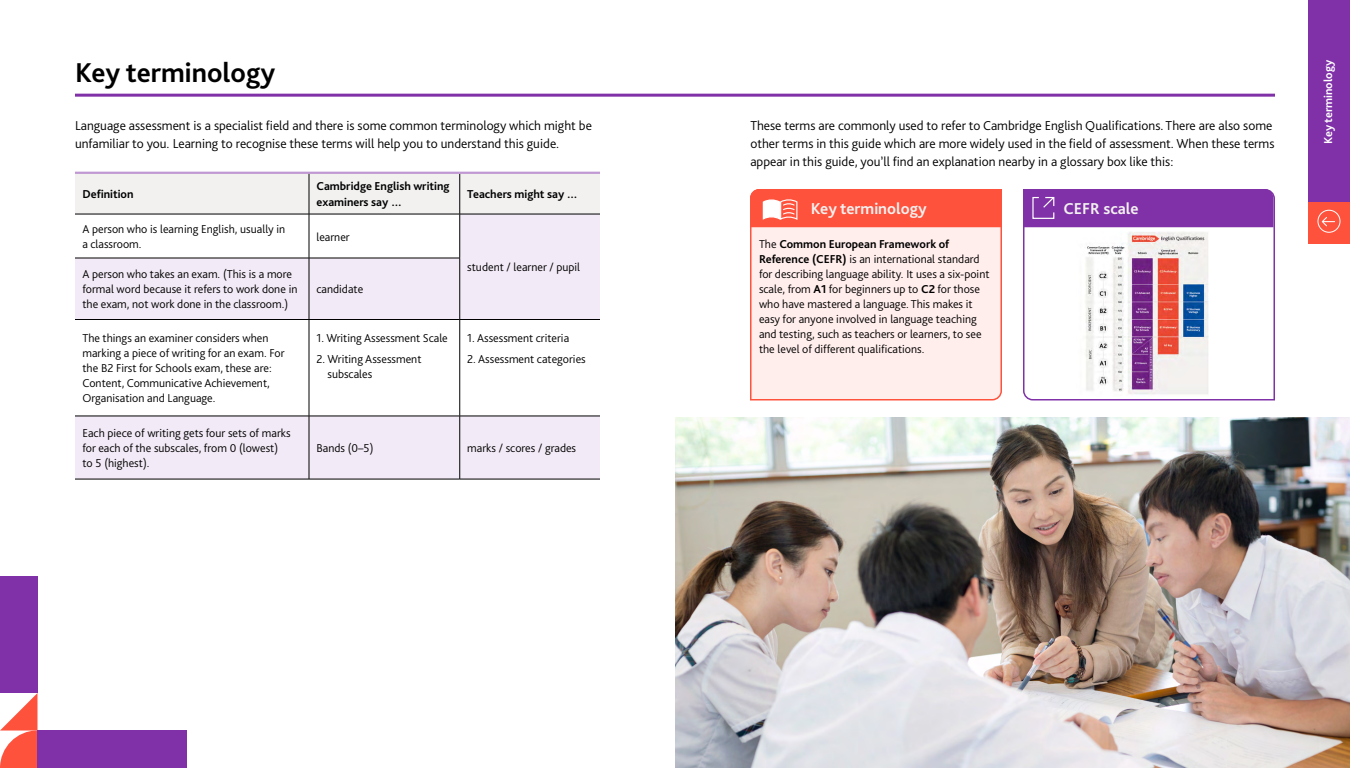
<style>
.page{position:relative;width:1350px;height:768px;background:#fff}
.page>*{position:absolute;margin:0;border:0;box-sizing:border-box;transform-origin:0 0}
.t1{font:700 28.5px "Bliss Pro";color:#000}
.t2{font:700 16.5px "Bliss Pro";color:#f2f1f0}
.t3{font:300 13.5px/18px "Bliss Pro";color:#000}
.t4{font:300 12px/15px "Bliss Pro";color:#000}
.t5{font:700 12px/15.8px "Bliss Pro";color:#000}
.t6{font:700 12px "Bliss Pro";color:#fff}
.s1{font-weight:700}
</style>
<div class="page">
<hr style="left:75px;top:94px;width:1200px;height:3px;background:#8031a7">
<div style="left:75px;top:174px;width:525px;height:40px;background:#f2f1f0"></div>
<svg style="left:75px;top:215px;width:525px;height:264px;fill:#f2eaf6"></svg>
<hr style="left:75px;top:172px;width:234px;height:2px;background:#c098d3">
<hr style="left:309px;top:172px;width:151px;height:2px;background:#c098d3">
<hr style="left:460px;top:172px;width:140px;height:2px;background:#c098d3">
<hr style="left:309px;top:174px;width:1px;height:40px;background:#000">
<hr style="left:460px;top:174px;width:1px;height:40px;background:#000">
<hr style="left:75px;top:214px;width:234px;height:1px;background:#000">
<hr style="left:309px;top:214px;width:151px;height:1px;background:#000">
<hr style="left:309px;top:214px;width:1px;height:44px;background:#000">
<hr style="left:460px;top:214px;width:140px;height:1px;background:#000">
<hr style="left:460px;top:214px;width:1px;height:44px;background:#000">
<hr style="left:75px;top:258px;width:234px;height:1px;background:#000">
<hr style="left:309px;top:258px;width:151px;height:1px;background:#000">
<hr style="left:309px;top:258px;width:1px;height:61px;background:#000">
<hr style="left:460px;top:258px;width:1px;height:61px;background:#000">
<hr style="left:75px;top:319px;width:234px;height:1px;background:#000">
<hr style="left:309px;top:319px;width:151px;height:1px;background:#000">
<hr style="left:309px;top:320px;width:1px;height:96px;background:#000">
<hr style="left:460px;top:319px;width:140px;height:1px;background:#000">
<hr style="left:460px;top:320px;width:1px;height:96px;background:#000">
<hr style="left:75px;top:416px;width:234px;height:1px;background:#000">
<hr style="left:309px;top:416px;width:151px;height:1px;background:#000">
<hr style="left:309px;top:416px;width:1px;height:63px;background:#000">
<hr style="left:460px;top:416px;width:140px;height:1px;background:#000">
<hr style="left:460px;top:416px;width:1px;height:63px;background:#000">
<hr style="left:75px;top:479px;width:234px;height:1px;background:#000">
<hr style="left:309px;top:479px;width:151px;height:1px;background:#000">
<hr style="left:460px;top:479px;width:140px;height:1px;background:#000">
<svg style="left:1023px;top:193px;width:252px;height:208px"></svg>
<div style="left:1023px;top:189px;width:250px;height:38px;background:#8031a7"></div>
<img style="left:1076px;top:231px;width:132px;height:166px">
<div style="left:750px;top:227px;width:252px;height:174px;background:#ffeeec"></div>
<div style="left:750px;top:189px;width:252px;height:38px;background:#ff523d"></div>
<div style="left:1308px;top:0;width:42px;height:218px;background:#8031a7"></div>
<img style="left:675px;top:418px;width:675px;height:350px">
<div style="left:0;top:576px;width:38px;height:117px;background:#8031a7"></div>
<svg style="left:0;top:693px;width:38px;height:75px"></svg>
<div style="left:38px;top:730px;width:150px;height:38px;background:#8031a7"></div>
<div style="left:1308px;top:202px;width:42px;height:42px;background:#ff523d"></div>
<div style="left:1318px;top:210px;width:22px;height:23px;border:1px solid #fff;border-radius:50%"></div>
<svg style="left:1322px;top:217px;width:13px;height:9px"></svg>
<h1 class="t1" style="left:75px;top:54px;width:202px">Key terminology</h1>
<p class="t3" style="left:75px;top:116px;width:518px">Language assessment is a specialist field and there is some common terminology which might be unfamiliar to you. Learning to recognise these terms will help you to understand this guide.</p>
<p class="t5" style="left:82px;top:186px;width:53px">Definition</p>
<p class="t5" style="left:316px;top:178px;width:135px">Cambridge English writing examiners say …</p>
<p class="t5" style="left:467px;top:186px;width:112px">Teachers might say …</p>
<p class="t4" style="left:82px;top:221px;width:204px">A person who is learning English, usually in a classroom.</p>
<p class="t4" style="left:316px;top:229px;width:35px">learner</p>
<p class="t4" style="left:467px;top:260px;width:114px">student / learner / pupil</p>
<p class="t4" style="left:82px;top:267px;width:216px">A person who takes an exam. (This is a more formal word because it refers to work done in the exam, not work done in the classroom.)</p>
<p class="t4" style="left:316px;top:282px;width:48px">candidate</p>
<p class="t4" style="left:82px;top:331px;width:204px">The things an examiner considers when marking a piece of writing for an exam. For the B2 First for Schools exam, these are:<br>Content, Communicative Achievement, Organisation and Language.</p>
<p class="t4" style="left:316px;top:330px;width:133px">1. Writing Assessment Scale</p>
<p class="t4" style="left:328px;top:351px;width:96px;text-indent:-11px">2. Writing Assessment subscales</p>
<p class="t4" style="left:467px;top:330px;width:103px">1. Assessment criteria</p>
<p class="t4" style="left:467px;top:351px;width:120px">2. Assessment categories</p>
<p class="t4" style="left:82px;top:425px;width:210px">Each piece of writing gets four sets of marks for each of the subscales, from 0 (lowest) to 5 (highest).</p>
<p class="t4" style="left:316px;top:440px;width:58px">Bands (0–5)</p>
<p class="t4" style="left:467px;top:440px;width:110px">marks / scores / grades</p>
<p class="t3" style="left:750px;top:116px;width:526px">These terms are commonly used to refer to Cambridge English Qualifications. There are also some other terms in this guide which are more widely used in the field of assessment. When these terms appear in this guide, you’ll find an explanation nearby in a glossary box like this:</p>
<h2 class="t2" style="left:1064px;top:199px;width:77px">CEFR scale</h2>
<p class="t4" style="left:759px;top:237px;width:232px">The <span class="s1">Common European Framework of Reference (CEFR)</span> is an international standard for describing language ability. It uses a six-point scale, from <span class="s1">A1</span> for beginners up to <span class="s1">C2</span> for those who have mastered a language. This makes it easy for anyone involved in language teaching and testing, such as teachers or learners, to see the level of different qualifications.</p>
<h2 class="t2" style="left:811px;top:199px;width:117px">Key terminology</h2>
<p class="t6" style="left:1321px;top:144px;width:86px;rotate:-90deg">Key terminology</p>
</div>
